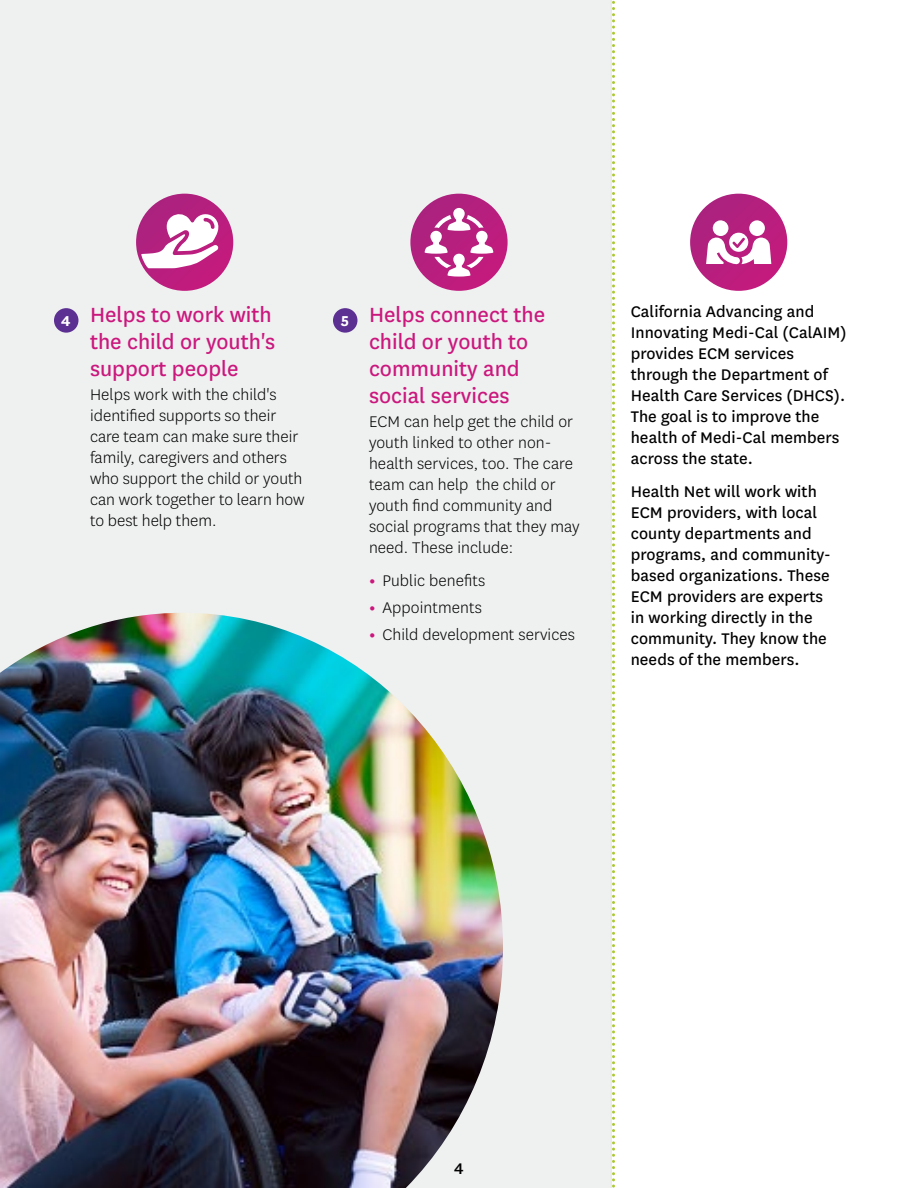
<style>
.page{position:relative;width:918px;height:1188px;background:#fff}
.page>*{position:absolute;margin:0;border:0;box-sizing:border-box;transform-origin:0 0}
.t1{font:24px/27px "Centene Sans";color:#cb177d}
.t2{font:300 18px/21px "Centene Sans";letter-spacing:.005em;color:#000}
.t3{font:18px/21px "Centene Sans";letter-spacing:.005em;color:#000}
.t4{font:500 18px "Centene Sans";color:#000}
.s1{font-weight:700;color:#cb177d}
</style>
<div class="page">
<div style="left:0;top:0;width:612px;height:1188px;background:#eff0f0"></div>
<svg style="left:612px;top:0;width:3px;height:1188px"></svg>
<svg style="left:136px;top:194px;width:97px;height:97px;background:#b9207e"></svg>
<svg style="left:410px;top:194px;width:98px;height:97px;background:#b92581"></svg>
<div style="left:690px;top:194px;width:97px;height:97px;background:#b71f7e;border-radius:49px"></div>
<div style="left:749px;top:220px;width:16px;height:16px;background:#fff;border-radius:50%"></div>
<div style="left:712px;top:220px;width:17px;height:16px;background:#fff;border-radius:50%"></div>
<svg style="left:706px;top:233px;width:65px;height:31px"></svg>
<div style="left:54px;top:308px;width:24px;height:25px;background:#5c2f92;border-radius:50%"></div>
<div style="left:333px;top:308px;width:24px;height:25px;background:#5c2f92;border-radius:50%"></div>
<img style="left:0;top:613px;width:503px;height:575px">
<svg style="left:140px;top:213px;width:79px;height:55px"></svg>
<svg style="left:425px;top:208px;width:68px;height:69px"></svg>
<h3 class="t1" style="left:90px;top:300px;width:187px;text-indent:-29px"><sub>4</sub> Helps to work with the child or youth's support people</h3>
<p class="t2" style="left:90px;top:383px;width:216px">Helps work with the child's identified supports so their care team can make sure their family, caregivers and others who support the child or youth can work together to learn how to best help them.</p>
<h3 class="t1" style="left:341px;top:300px;width:206px;text-align:center"><sub>5</sub> Helps connect the child or youth to community and social services</h3>
<p class="t2" style="left:369px;top:410px;width:212px">ECM can help get the child or youth linked to other non&shy;health services, too. The care team can help the child or youth find community and social programs that they may need. These include:</p>
<p class="t2" style="left:369px;top:569px;width:118px"><span class="s1">•</span> Public benefits</p>
<p class="t2" style="left:369px;top:596px;width:114px"><span class="s1">•</span> Appointments</p>
<p class="t2" style="left:369px;top:623px;width:208px"><span class="s1">•</span> Child development services</p>
<p class="t3" style="left:631px;top:300px;width:217px">California Advancing and<br>Innovating Medi-Cal (CalAIM) provides ECM services through the Department of<br>Health Care Services (DHCS).<br>The goal is to improve the health of Medi-Cal members across the state.</p>
<p class="t3" style="left:631px;top:480px;width:202px">Health Net will work with<br>ECM providers, with local county departments and programs, and community&shy;based organizations. These<br>ECM providers are experts in working directly in the community. They know the needs of the members.</p>
<p class="t4" style="left:454px;top:1156px;width:11px">4</p>
</div>
